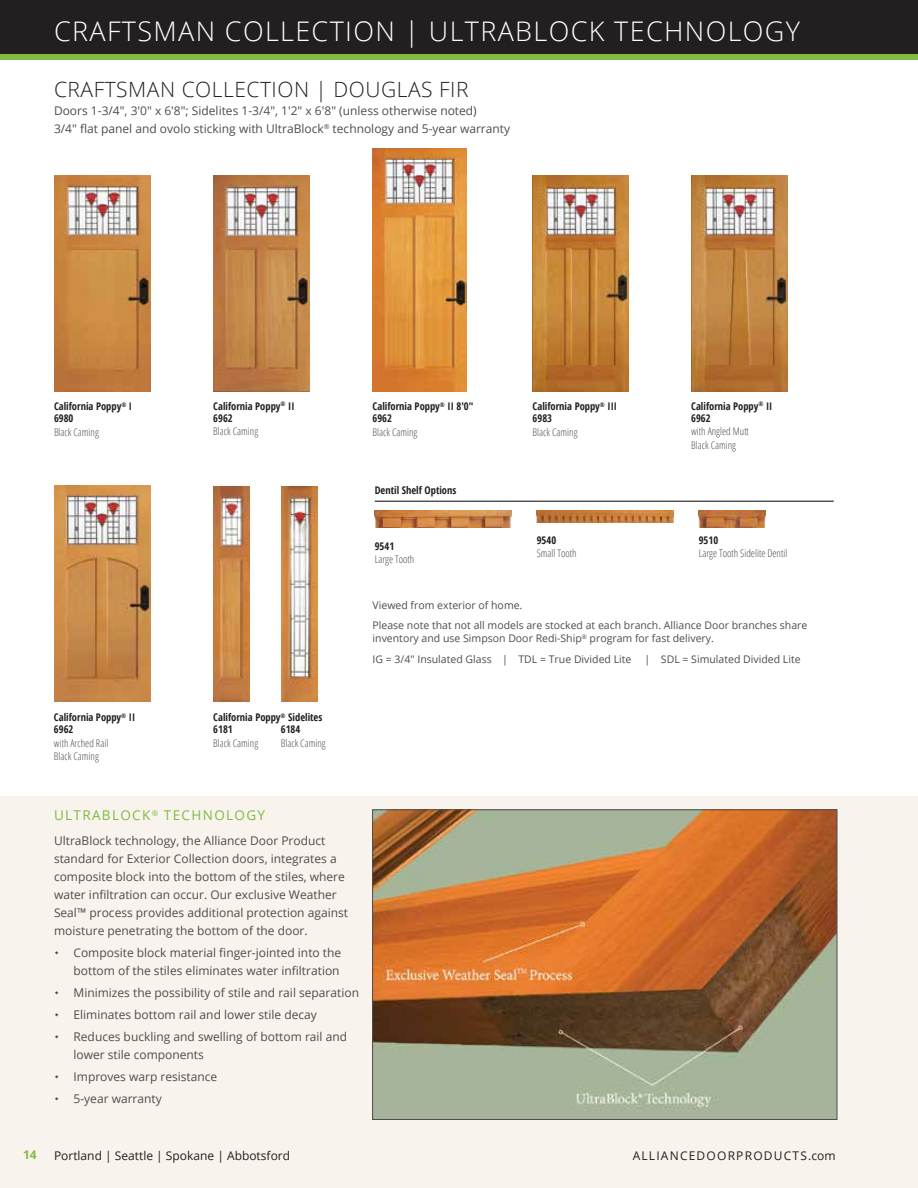
<style>
.page{position:relative;width:918px;height:1188px;background:#fff}
.page>*{position:absolute;margin:0;border:0;box-sizing:border-box;transform-origin:0 0}
.t1{font:300 27px "Open Sans";letter-spacing:.05em;color:#fff}
.t2{font:300 21px "Open Sans";letter-spacing:.025em;color:#231f20}
.t3{font:13.5px "Open Sans";letter-spacing:.1em;color:#7fbb42}
.t4{font:12px/18px "Open Sans";color:#4d4d4f}
.t5{font:12px "Open Sans";color:#231f20}
.t6{font:12px "Open Sans";letter-spacing:.1em;color:#231f20}
.t7{font:700 12px "Open Sans";color:#7fbb42}
.t8{font:10.5px/20.2px "Open Sans";color:#4d4d4f}
.t9{font:700 condensed 10.5px/12px "Open Sans";color:#231f20}
.t10{font:300 condensed 10.5px/13.5px "Open Sans";color:#4d4d4f}
</style>
<div class="page">
<div style="left:0;top:796px;width:918px;height:392px;background:#f8f3ec"></div>
<img style="left:374px;top:812px;width:461px;height:306px">
<div style="left:372px;top:810px;width:465px;height:310px;border:1px solid #4d4d4f"></div>
<div style="left:0;top:0;width:918px;height:54px;background:#231f20"></div>
<img style="left:691px;top:176px;width:96px;height:216px">
<img style="left:533px;top:176px;width:96px;height:216px">
<img style="left:54px;top:486px;width:96px;height:216px">
<img style="left:213px;top:486px;width:36px;height:216px">
<img style="left:281px;top:486px;width:36px;height:216px">
<img style="left:54px;top:176px;width:96px;height:216px">
<img style="left:213px;top:176px;width:97px;height:216px">
<img style="left:373px;top:148px;width:93px;height:244px">
<img style="left:375px;top:511px;width:136px;height:17px">
<img style="left:699px;top:511px;width:67px;height:17px">
<img style="left:537px;top:511px;width:136px;height:12px">
<hr style="left:375px;top:501px;width:459px;height:1px;background:#231f20">
<div style="left:0;top:54px;width:918px;height:5px;background:#7fbb42"></div>
<h1 class="t1" style="left:54px;top:12px;width:748px">CRAFTSMAN COLLECTION | ULTRABLOCK TECHNOLOGY</h1>
<h2 class="t2" style="left:54px;top:75px;width:416px">CRAFTSMAN COLLECTION | DOUGLAS FIR</h2>
<p class="t4" style="left:54px;top:101px;width:458px">Doors 1-3/4", 3'0" x 6'8"; Sidelites 1-3/4", 1'2" x 6'8" (unless otherwise noted)<br>3/4" flat panel and ovolo sticking with UltraBlock<sup>®</sup> technology and 5-year warranty</p>
<p class="t9" style="left:54px;top:400px;width:80px">California Poppy<sup>®</sup> I<br>6980</p>
<p class="t10" style="left:54px;top:425px;width:46px">Black Caming</p>
<p class="t9" style="left:213px;top:399px;width:83px">California Poppy<sup>®</sup> II<br>6962</p>
<p class="t10" style="left:213px;top:424px;width:46px">Black Caming</p>
<p class="t9" style="left:373px;top:400px;width:102px">California Poppy<sup>®</sup> II 8'0"<br>6962</p>
<p class="t10" style="left:373px;top:425px;width:46px">Black Caming</p>
<p class="t9" style="left:375px;top:484px;width:83px">Dentil Shelf Options</p>
<p class="t9" style="left:375px;top:540px;width:21px">9541</p>
<p class="t10" style="left:375px;top:552px;width:41px">Large Tooth</p>
<p class="t9" style="left:533px;top:400px;width:86px">California Poppy<sup>®</sup> III<br>6983</p>
<p class="t10" style="left:533px;top:425px;width:46px">Black Caming</p>
<p class="t9" style="left:537px;top:534px;width:21px">9540</p>
<p class="t10" style="left:537px;top:547px;width:41px">Small Tooth</p>
<p class="t9" style="left:691px;top:399px;width:83px">California Poppy<sup>®</sup> II<br>6962</p>
<p class="t10" style="left:691px;top:424px;width:59px">with Angled Mutt<br>Black Caming</p>
<p class="t9" style="left:699px;top:534px;width:21px">9510</p>
<p class="t10" style="left:699px;top:547px;width:90px">Large Tooth Sidelite Dentil</p>
<p class="t8" style="left:373px;top:594px;width:436px">Viewed from exterior of home.<br>Please note that not all models are stocked at each branch. Alliance Door branches share</p>
<p class="t8" style="left:373px;top:628px;width:343px">inventory and use Simpson Door Redi-Ship<sup>®</sup> program for fast delivery.<br>IG = 3/4" Insulated Glass | TDL = True Divided Lite</p>
<p class="t8" style="left:645px;top:648px;width:157px">| SDL = Simulated Divided Lite</p>
<p class="t9" style="left:54px;top:711px;width:83px">California Poppy<sup>®</sup> II<br>6962</p>
<p class="t10" style="left:54px;top:736px;width:56px">with Arched Rail<br>Black Caming</p>
<p class="t9" style="left:213px;top:711px;width:111px">California Poppy<sup>®</sup> Sidelites<br>6181</p>
<p class="t9" style="left:281px;top:723px;width:21px">6184</p>
<p class="t10" style="left:213px;top:736px;width:46px">Black Caming</p>
<p class="t10" style="left:281px;top:736px;width:46px">Black Caming</p>
<p class="t3" style="left:54px;top:806px;width:213px">ULTRABLOCK<sup>®</sup> TECHNOLOGY</p>
<p class="t4" style="left:54px;top:831px;width:296px">UltraBlock technology, the Alliance Door Product standard for Exterior Collection doors, integrates a composite block into the bottom of the stiles, where water infiltration can occur. Our exclusive Weather Seal™ process provides additional protection against moisture penetrating the bottom of the door.</p>
<p class="t4" style="left:74px;top:943px;width:269px">Composite block material finger-jointed into the bottom of the stiles eliminates water infiltration</p>
<p class="t4" style="left:74px;top:981px;width:287px;line-height:22px">Minimizes the possibility of stile and rail separation<br>Eliminates bottom rail and lower stile decay<br>Reduces buckling and swelling of bottom rail and</p>
<p class="t4" style="left:74px;top:1043px;width:145px;line-height:22px">lower stile components<br>Improves warp resistance<br>5-year warranty</p>
<p class="t7" style="left:23px;top:1146px;width:15px">14</p>
<p class="t5" style="left:54px;top:1147px;width:238px">Portland | Seattle | Spokane | Abbotsford</p>
<p class="t6" style="left:633px;top:1147px;width:204px">ALLIANCEDOORPRODUCTS.com</p>
</div>
